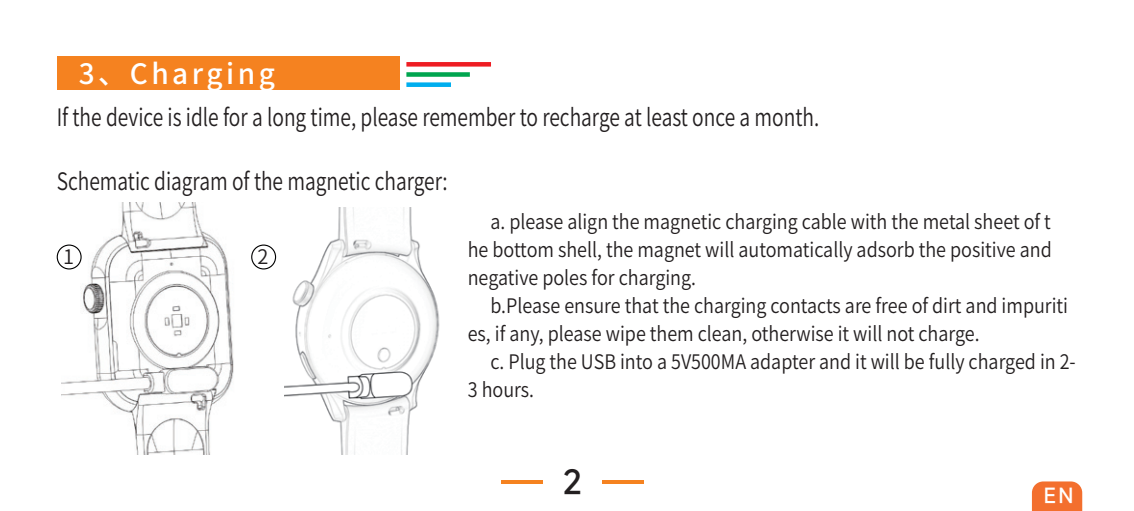
<style>
.page{position:relative;width:1134px;height:511px;background:#fff}
.page>*{position:absolute;margin:0;border:0;box-sizing:border-box;transform-origin:0 0}
.t1{font:500 32px "Mi Sans";color:#231f20}
.t2{font:500 28px "Source Han Sans SC";letter-spacing:.125em;color:#fff}
.t3{font:24px "Source Han Sans SC";color:#231f20;scale:.8 1}
.t4{font:20px/28px "Source Han Sans SC";color:#231f20;scale:.9 1}
.t5{font:500 20px "Mi Sans";color:#fff}
.t6{font:20px "Source Han Sans SC";color:#231f20}
</style>
<div class="page">
<svg style="left:501px;top:480px;width:42px;height:3px"></svg>
<svg style="left:602px;top:480px;width:42px;height:3px"></svg>
<svg style="left:1032px;top:481px;width:50px;height:29px"></svg>
<div style="left:57px;top:57px;width:343px;height:33px;background:#f58220"></div>
<hr style="left:406px;top:62px;width:85px;height:4px;background:#ee1d23">
<div style="left:406px;top:72px;width:64px;height:5px;background:#00a54f"></div>
<div style="left:406px;top:82px;width:45px;height:5px;background:#00aeef"></div>
<img style="left:62px;top:203px;width:197px;height:251px">
<div style="left:57px;top:245px;width:24px;height:24px;background:#fff;border-radius:50%"></div>
<div style="left:57px;top:244px;width:25px;height:25px;border:1px solid #000;border-radius:50%"></div>
<div style="left:252px;top:245px;width:24px;height:24px;background:#fff;border-radius:50%"></div>
<div style="left:251px;top:244px;width:25px;height:25px;border:1px solid #000;border-radius:50%"></div>
<img style="left:285px;top:208px;width:155px;height:246px">
<h2 class="t2" style="left:79px;top:58px;width:198px">3、Charging</h2>
<p class="t3" style="left:57px;top:103px;width:955px">If the device is idle for a long time, please remember to recharge at least once a month.</p>
<p class="t3" style="left:57px;top:167px;width:490px">Schematic diagram of the magnetic charger:</p>
<p class="t4" style="left:468px;top:208px;width:650px;text-align:justify;text-indent:23px">a. please align the magnetic charging cable with the metal sheet of t he bottom shell, the magnet will automatically adsorb the positive and negative poles for charging.</p>
<p class="t4" style="left:468px;top:292px;width:668px;text-indent:23px">b.Please ensure that the charging contacts are free of dirt and impuriti es, if any, please wipe them clean, otherwise it will not charge.</p>
<p class="t4" style="left:468px;top:348px;width:677px;text-indent:23px">c. Plug the USB into a 5V500MA adapter and it will be fully charged in 2-<br>3 hours.</p>
<p class="t6" style="left:63px;top:245px;width:12px">1</p>
<p class="t6" style="left:258px;top:245px;width:12px">2</p>
<h1 class="t1" style="left:563px;top:459px;width:20px">2</h1>
<p class="t5" style="left:1044px;top:482px;width:31px">EN</p>
</div>
